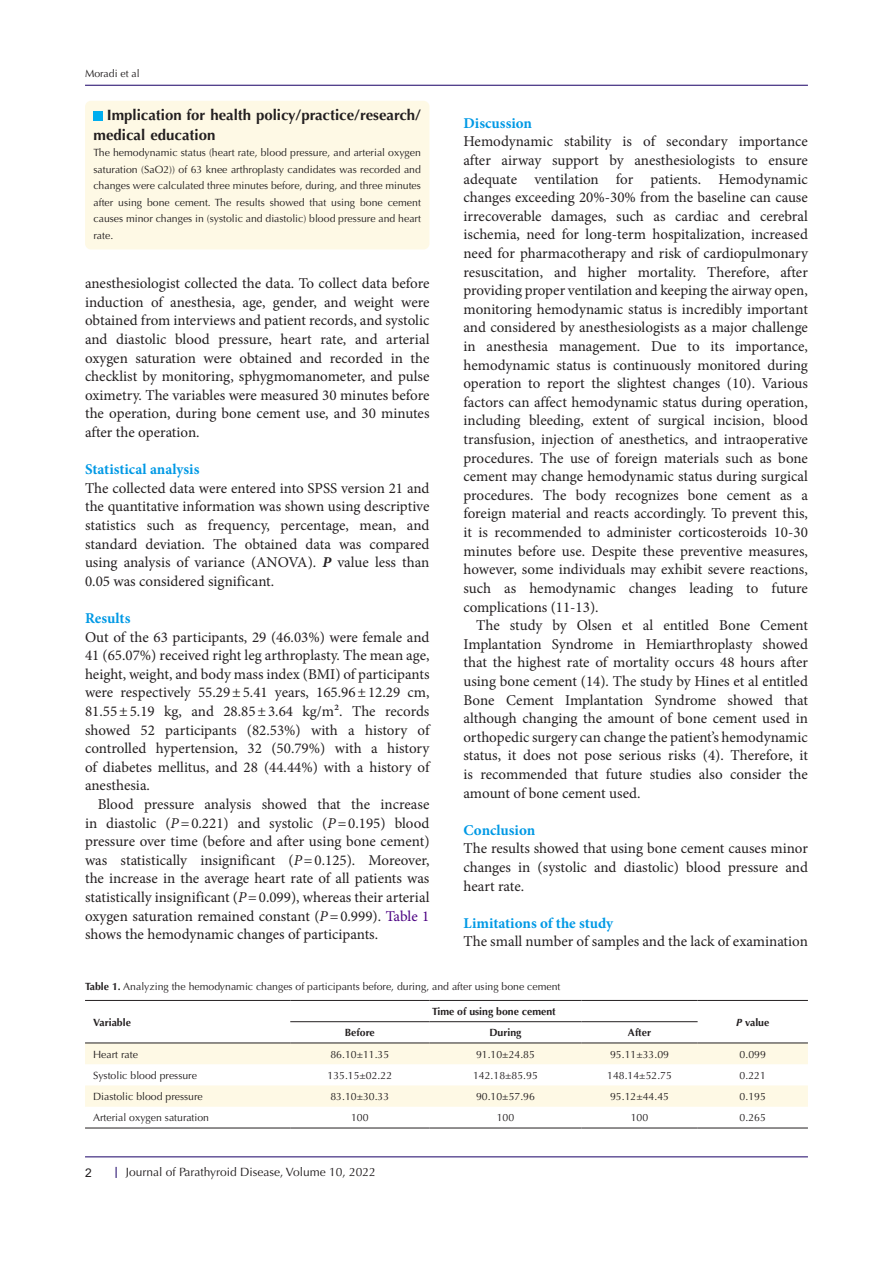
<style>
.page{position:relative;width:893px;height:1263px;background:#fff}
.page>*{position:absolute;margin:0;border:0;box-sizing:border-box;transform-origin:0 0}
.t1{font:15px/18.6px "Minion Pro";color:#231f20;text-align:justify}
.t2{font:700 15px "Minion Pro";color:#0099e5}
.t3{font:700 15px/19.5px "Optima LT Std";color:#231f20}
.t4{font:12px "Optima LT Std";color:#231f20}
.t5{font:12px "Arial";color:#231f20}
.t6{font:10.5px/16.5px "Optima LT Std";color:#231f20;text-align:justify}
.t7{font:700 10.5px "Optima LT Std";color:#231f20}
.s1{font-weight:700;font-style:italic}
.s2{font-style:italic}
.s3{color:#4b0082}
.s4{font-weight:700}
</style>
<div class="page">
<hr style="left:85px;top:1156px;width:723px;height:1px;background:#190066">
<hr style="left:85px;top:85px;width:723px;height:1px;background:#190066">
<div style="left:85px;top:101px;width:344px;height:148px;background:#fef9e5;border-radius:6px"></div>
<div style="left:94px;top:111px;width:9px;height:9px;background:#00aeef"></div>
<svg style="left:85px;top:1043px;width:723px;height:64px;fill:#fef9e5"></svg>
<hr style="left:85px;top:1000px;width:205px;height:1px;background:#231f20">
<hr style="left:290px;top:1000px;width:139px;height:1px;background:#231f20">
<hr style="left:429px;top:1000px;width:152px;height:1px;background:#231f20">
<hr style="left:581px;top:1000px;width:117px;height:1px;background:#231f20">
<hr style="left:698px;top:1000px;width:110px;height:1px;background:#231f20">
<hr style="left:290px;top:1021px;width:139px;height:1px;background:#231f20">
<hr style="left:429px;top:1021px;width:152px;height:1px;background:#231f20">
<hr style="left:581px;top:1021px;width:117px;height:1px;background:#231f20">
<hr style="left:85px;top:1042px;width:205px;height:1px;background:#231f20">
<hr style="left:290px;top:1042px;width:139px;height:1px;background:#231f20">
<hr style="left:429px;top:1042px;width:152px;height:1px;background:#231f20">
<hr style="left:581px;top:1042px;width:117px;height:1px;background:#231f20">
<hr style="left:698px;top:1042px;width:110px;height:1px;background:#231f20">
<hr style="left:85px;top:1127px;width:205px;height:1px;background:#231f20">
<hr style="left:290px;top:1127px;width:139px;height:1px;background:#231f20">
<hr style="left:429px;top:1127px;width:152px;height:1px;background:#231f20">
<hr style="left:581px;top:1127px;width:117px;height:1px;background:#231f20">
<hr style="left:698px;top:1127px;width:110px;height:1px;background:#231f20">
<p class="t6" style="left:85px;top:66px;width:56px">Moradi et al</p>
<p class="t3" style="left:94px;top:106px;width:329px;text-indent:13px">Implication for health policy/practice/research/ medical education</p>
<p class="t6" style="left:94px;top:145px;width:329px">The hemodynamic status (heart rate, blood pressure, and arterial oxygen saturation (SaO2)) of 63 knee arthroplasty candidates was recorded and changes were calculated three minutes before, during, and three minutes after using bone cement. The results showed that using bone cement causes minor changes in (systolic and diastolic) blood pressure and heart rate.</p>
<p class="t1" style="left:85px;top:274px;width:346px">anesthesiologist collected the data. To collect data before induction of anesthesia, age, gender, and weight were obtained from interviews and patient records, and systolic and diastolic blood pressure, heart rate, and arterial oxygen saturation were obtained and recorded in the checklist by monitoring, sphygmomanometer, and pulse oximetry. The variables were measured 30 minutes before the operation, during bone cement use, and 30 minutes after the operation.</p>
<p class="t2" style="left:85px;top:459px;width:116px">Statistical analysis</p>
<p class="t1" style="left:85px;top:479px;width:346px">The collected data were entered into SPSS version 21 and the quantitative information was shown using descriptive statistics such as frequency, percentage, mean, and standard deviation. The obtained data was compared using analysis of variance (ANOVA). <span class="s1">P</span> value less than 0.05 was considered significant.</p>
<p class="t2" style="left:85px;top:608px;width:47px">Results</p>
<p class="t1" style="left:85px;top:628px;width:346px">Out of the 63 participants, 29 (46.03%) were female and 41 (65.07%) received right leg arthroplasty. The mean age, height, weight, and body mass index (BMI) of participants were respectively 55.29±5.41 years, 165.96±12.29 cm, 81.55±5.19 kg, and 28.85±3.64 kg/m². The records showed 52 participants (82.53%) with a history of controlled hypertension, 32 (50.79%) with a history of diabetes mellitus, and 28 (44.44%) with a history of anesthesia.</p>
<p class="t1" style="left:85px;top:795px;width:346px;text-indent:13px">Blood pressure analysis showed that the increase in diastolic (<span class="s2">P</span>=0.221) and systolic (<span class="s2">P</span>=0.195) blood pressure over time (before and after using bone cement) was statistically insignificant (<span class="s2">P</span>=0.125). Moreover, the increase in the average heart rate of all patients was statistically insignificant (<span class="s2">P</span>=0.099), whereas their arterial oxygen saturation remained constant (<span class="s2">P</span>=0.999). <span class="s3">Table 1 </span>shows the hemodynamic changes of participants.</p>
<p class="t2" style="left:463px;top:112px;width:70px">Discussion</p>
<p class="t1" style="left:463px;top:132px;width:346px">Hemodynamic stability is of secondary importance after airway support by anesthesiologists to ensure adequate ventilation for patients. Hemodynamic changes exceeding 20%-30% from the baseline can cause irrecoverable damages, such as cardiac and cerebral ischemia, need for long-term hospitalization, increased need for pharmacotherapy and risk of cardiopulmonary resuscitation, and higher mortality. Therefore, after providing proper ventilation and keeping the airway open, monitoring hemodynamic status is incredibly important and considered by anesthesiologists as a major challenge in anesthesia management. Due to its importance, hemodynamic status is continuously monitored during operation to report the slightest changes (10). Various factors can affect hemodynamic status during operation, including bleeding, extent of surgical incision, blood transfusion, injection of anesthetics, and intraoperative procedures. The use of foreign materials such as bone cement may change hemodynamic status during surgical procedures. The body recognizes bone cement as a foreign material and reacts accordingly. To prevent this, it is recommended to administer corticosteroids 10-30 minutes before use. Despite these preventive measures, however, some individuals may exhibit severe reactions, such as hemodynamic changes leading to future complications (11-13).</p>
<p class="t1" style="left:463px;top:616px;width:346px;text-indent:13px">The study by Olsen et al entitled Bone Cement Implantation Syndrome in Hemiarthroplasty showed that the highest rate of mortality occurs 48 hours after using bone cement (14). The study by Hines et al entitled Bone Cement Implantation Syndrome showed that although changing the amount of bone cement used in orthopedic surgery can change the patient’s hemodynamic status, it does not pose serious risks (4). Therefore, it is recommended that future studies also consider the amount of bone cement used.</p>
<p class="t2" style="left:463px;top:819px;width:73px">Conclusion</p>
<p class="t1" style="left:463px;top:839px;width:346px">The results showed that using bone cement causes minor changes in (systolic and diastolic) blood pressure and heart rate.</p>
<p class="t2" style="left:463px;top:912px;width:151px">Limitations of the study</p>
<p class="t1" style="left:463px;top:932px;width:346px">The small number of samples and the lack of examination</p>
<p class="t6" style="left:85px;top:978px;width:477px"><span class="s4">Table 1.</span> Analyzing the hemodynamic changes of participants before, during, and after using bone cement</p>
<p class="t7" style="left:93px;top:1016px;width:39px">Variable</p>
<p class="t7" style="left:432px;top:1005px;width:125px">Time of using bone cement</p>
<p class="t7" style="left:736px;top:1016px;width:35px"><span class="s2">P</span> value</p>
<p class="t7" style="left:345px;top:1026px;width:32px">Before</p>
<p class="t7" style="left:489px;top:1026px;width:34px">During</p>
<p class="t7" style="left:628px;top:1026px;width:25px">After</p>
<p class="t6" style="left:93px;top:1046px;width:46px">Heart rate</p>
<p class="t6" style="left:330px;top:1046px;width:60px">86.10±11.35</p>
<p class="t6" style="left:476px;top:1046px;width:60px">91.10±24.85</p>
<p class="t6" style="left:610px;top:1046px;width:60px">95.11±33.09</p>
<p class="t6" style="left:740px;top:1046px;width:28px">0.099</p>
<p class="t6" style="left:93px;top:1067px;width:105px">Systolic blood pressure</p>
<p class="t6" style="left:327px;top:1067px;width:66px">135.15±02.22</p>
<p class="t6" style="left:473px;top:1067px;width:66px">142.18±85.95</p>
<p class="t6" style="left:607px;top:1067px;width:66px">148.14±52.75</p>
<p class="t6" style="left:740px;top:1067px;width:28px">0.221</p>
<p class="t6" style="left:93px;top:1088px;width:111px">Diastolic blood pressure</p>
<p class="t6" style="left:330px;top:1088px;width:60px">83.10±30.33</p>
<p class="t6" style="left:476px;top:1088px;width:60px">90.10±57.96</p>
<p class="t6" style="left:610px;top:1088px;width:60px">95.12±44.45</p>
<p class="t6" style="left:740px;top:1088px;width:28px">0.195</p>
<p class="t6" style="left:93px;top:1109px;width:117px">Arterial oxygen saturation</p>
<p class="t6" style="left:351px;top:1109px;width:19px">100</p>
<p class="t6" style="left:497px;top:1109px;width:19px">100</p>
<p class="t6" style="left:631px;top:1109px;width:19px">100</p>
<p class="t6" style="left:740px;top:1109px;width:28px">0.265</p>
<p class="t5" style="left:85px;top:1164px;width:8px">2</p>
<p class="t4" style="left:126px;top:1165px;width:251px">Journal of Parathyroid Disease, Volume 10, 2022</p>
</div>
